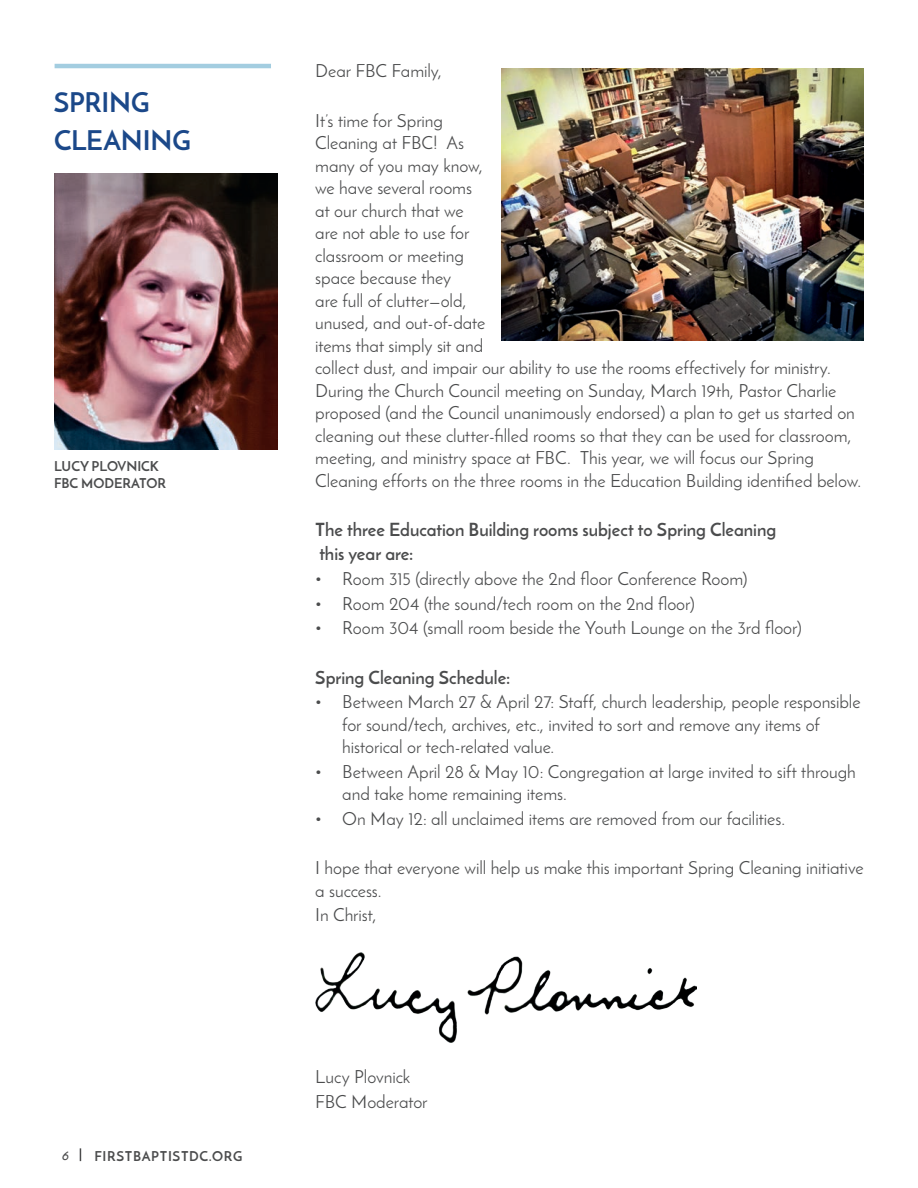
<style>
.page{position:relative;width:918px;height:1188px;background:#fff}
.page>*{position:absolute;margin:0;border:0;box-sizing:border-box;transform-origin:0 0}
.t1{font:700 27px/38.5px "Josefin Sans";letter-spacing:-.005em;color:#1b4889}
.t2{font:18px/22.5px "Josefin Sans";letter-spacing:-.005em;color:#4b4c4d}
.t3{font:700 18px/24.6px "Josefin Sans";color:#4b4c4d}
.t4{font:700 13.5px/16.2px "Josefin Sans";color:#4b4c4d}
.t5{font:700 13.5px "Josefin Sans";letter-spacing:.05em;color:#4b4c4d}
.t6{font:italic 700 13.5px "Josefin Slab";color:#4b4c4d}
</style>
<div class="page">
<svg style="left:80px;top:1148px;width:1px;height:13px"></svg>
<hr style="left:55px;top:64px;width:216px;height:4px;background:#a3cde0">
<img style="left:315px;top:953px;width:381px;height:89px">
<img style="left:54px;top:174px;width:224px;height:276px">
<img style="left:502px;top:68px;width:362px;height:272px">
<h1 class="t1" style="left:54px;top:83px;width:139px">SPRING<br>CLEANING</h1>
<p class="t4" style="left:54px;top:458px;width:114px">LUCY PLOVNICK<br>FBC MODERATOR</p>
<p class="t6" style="left:62px;top:1148px;width:9px">6</p>
<p class="t5" style="left:94px;top:1147px;width:149px">FIRSTBAPTISTDC.ORG</p>
<p class="t2" style="left:315px;top:60px;width:128px">Dear FBC Family,</p>
<p class="t2" style="left:315px;top:109px;width:547px">It’s time for Spring<br>Cleaning at FBC! As<br>many of you may know,<br>we have several rooms<br>at our church that we<br>are not able to use for<br>classroom or meeting<br>space because they<br>are full of clutter—old,<br>unused, and out-of-date<br>items that simply sit and<br>collect dust, and impair our ability to use the rooms effectively for ministry.<br>During the Church Council meeting on Sunday, March 19th, Pastor Charlie proposed (and the Council unanimously endorsed) a plan to get us started on cleaning out these clutter-filled rooms so that they can be used for classroom, meeting, and ministry space at FBC. This year, we will focus our Spring Cleaning efforts on the three rooms in the Education Building identified below.</p>
<p class="t3" style="left:315px;top:517px;width:463px">The three Education Building rooms subject to Spring Cleaning this year are:</p>
<p class="t2" style="left:315px;top:567px;width:434px">• Room 315 (directly above the 2nd floor Conference Room)</p>
<p class="t2" style="left:315px;top:592px;width:381px">• Room 204 (the sound/tech room on the 2nd floor)</p>
<p class="t2" style="left:315px;top:617px;width:488px">• Room 304 (small room beside the Youth Lounge on the 3rd floor)</p>
<p class="t3" style="left:315px;top:665px;width:197px">Spring Cleaning Schedule:</p>
<p class="t2" style="left:342px;top:690px;width:520px;text-indent:-27px">• Between March 27 &amp; April 27: Staff, church leadership, people responsible for sound/tech, archives, etc., invited to sort and remove any items of historical or tech-related value.</p>
<p class="t2" style="left:342px;top:760px;width:515px;text-indent:-27px">• Between April 28 &amp; May 10: Congregation at large invited to sift through and take home remaining items.</p>
<p class="t2" style="left:315px;top:807px;width:471px">• On May 12: all unclaimed items are removed from our facilities.</p>
<p class="t2" style="left:315px;top:856px;width:550px">I hope that everyone will help us make this important Spring Cleaning initiative a success.</p>
<p class="t2" style="left:315px;top:904px;width:63px">In Christ,</p>
<p class="t2" style="left:315px;top:1064px;width:114px;line-height:24.6px">Lucy Plovnick<br>FBC Moderator</p>
</div>
